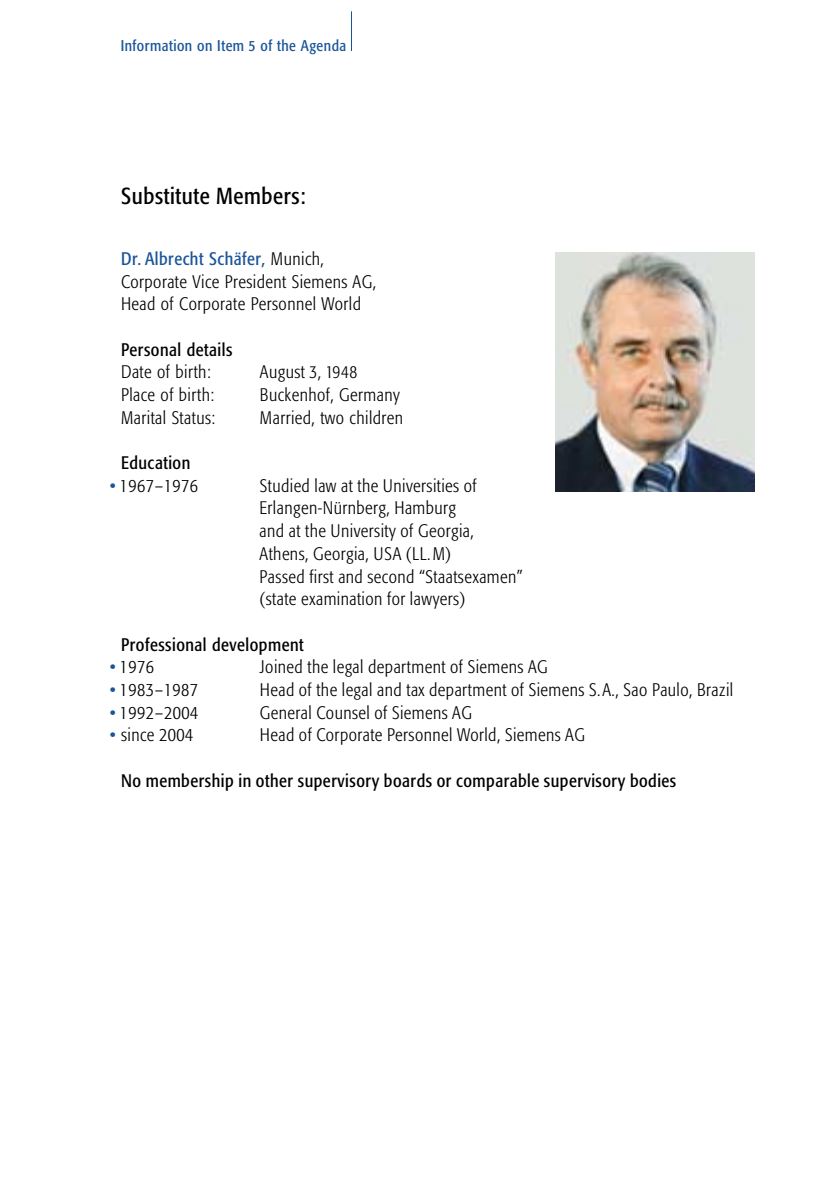
<style>
.page{position:relative;width:838px;height:1190px;background:#fff}
.page>*{position:absolute;margin:0;border:0;box-sizing:border-box;transform-origin:0 0}
.t1{font:23px "Formata Condensed";letter-spacing:.025em;color:#000}
.t2{font:300 18px/22.6px "Formata Condensed";letter-spacing:.025em;color:#000}
.t3{font:18px "Formata Condensed";letter-spacing:.025em;color:#000}
.t4{font:300 18px "Formata Cond TAB";letter-spacing:.025em;color:#000}
.t5{font:15.4px "Formata Condensed";letter-spacing:.03em;color:#1b5599}
.s1{font-weight:400;color:#1b5599}
.s2{font-family:"Formata Condensed";font-weight:400;color:#1b5599}
.s3{font-family:"Formata Cond TAB"}
</style>
<div class="page">
<img style="left:556px;top:252px;width:198px;height:240px">
<hr style="left:351px;top:11px;width:1px;height:40px;background:#1b5599">
<p class="t5" style="left:121px;top:40px;width:227px">Information on Item 5 of the Agenda</p>
<p class="t1" style="left:121px;top:187px;width:186px">Substitute Members:</p>
<p class="t2" style="left:121px;top:249px;width:257px"><span class="s1">Dr. Albrecht Schäfer,</span> Munich,<br>Corporate Vice President Siemens AG,<br>Head of Corporate Personnel World</p>
<p class="t3" style="left:121px;top:343px;width:113px">Personal details</p>
<p class="t2" style="left:121px;top:363px;width:91px">Date of birth:</p>
<p class="t2" style="left:260px;top:363px;width:99px">August 3, 1948</p>
<p class="t2" style="left:121px;top:385px;width:95px">Place of birth:</p>
<p class="t2" style="left:260px;top:385px;width:141px">Buckenhof, Germany</p>
<p class="t2" style="left:121px;top:408px;width:96px">Marital Status:</p>
<p class="t2" style="left:260px;top:408px;width:145px">Married, two children</p>
<p class="t3" style="left:121px;top:456px;width:71px">Education</p>
<p class="t4" style="left:110px;top:479px;width:90px"><span class="s2">•</span> 1967–1976</p>
<p class="t2" style="left:260px;top:476px;width:265px">Studied law at the Universities of Erlangen-Nürnberg, Hamburg<br>and at the University of Georgia, Athens, Georgia, USA (LL.M)<br>Passed first and second “Staatsexamen” (state examination for lawyers)</p>
<p class="t3" style="left:121px;top:638px;width:184px">Professional development</p>
<p class="t4" style="left:110px;top:660px;width:46px"><span class="s2">•</span> 1976</p>
<p class="t2" style="left:260px;top:658px;width:289px">Joined the legal department of Siemens AG</p>
<p class="t4" style="left:110px;top:683px;width:90px"><span class="s2">•</span> 1983–1987</p>
<p class="t2" style="left:260px;top:680px;width:475px">Head of the legal and tax department of Siemens S.A., Sao Paulo, Brazil</p>
<p class="t4" style="left:110px;top:706px;width:90px"><span class="s2">•</span> 1992–2004</p>
<p class="t2" style="left:260px;top:703px;width:213px">General Counsel of Siemens AG</p>
<p class="t2" style="left:110px;top:726px;width:85px"><span class="s1">•</span> since <span class="s3">2004</span></p>
<p class="t2" style="left:260px;top:726px;width:326px">Head of Corporate Personnel World, Siemens AG</p>
<p class="t3" style="left:121px;top:774px;width:557px">No membership in other supervisory boards or comparable supervisory bodies</p>
</div>
